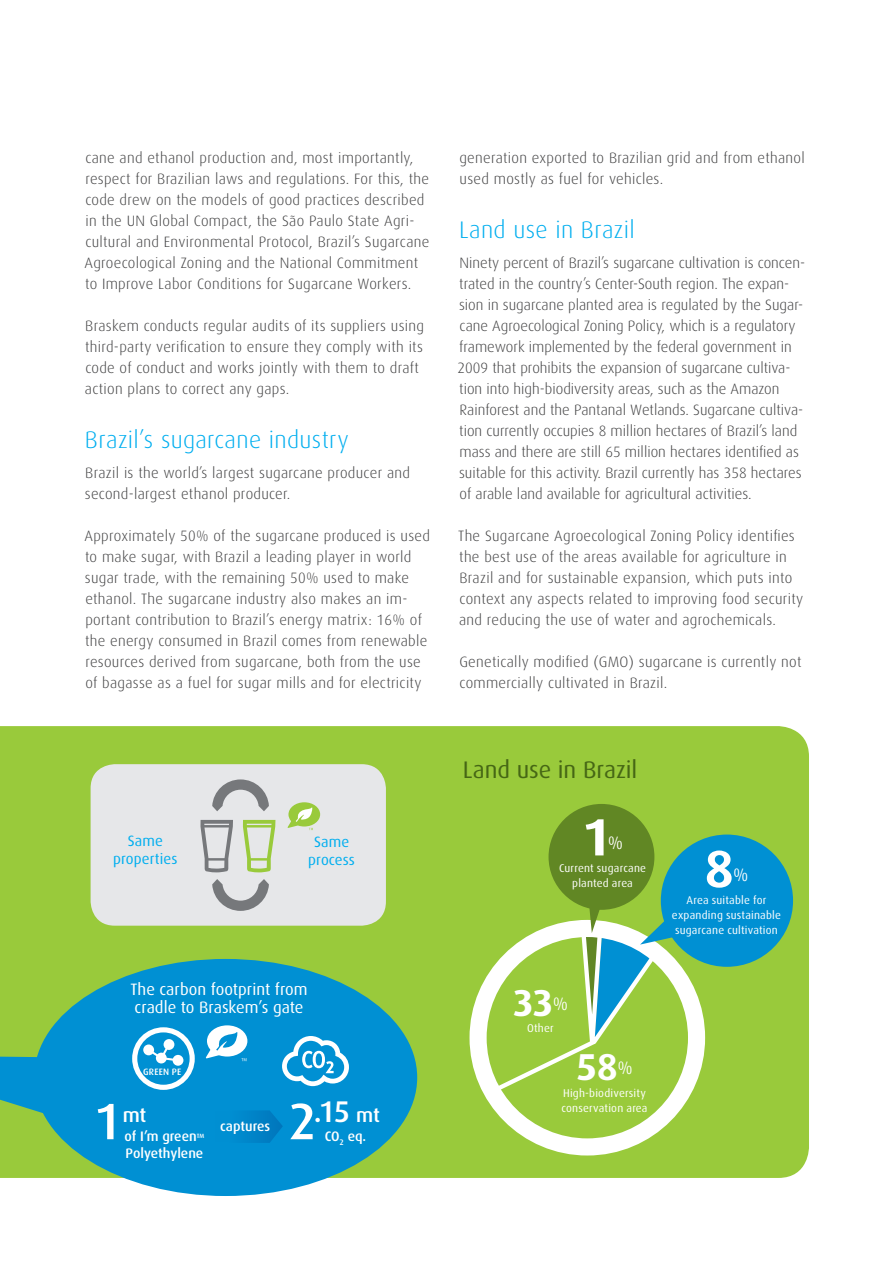
<style>
.page{position:relative;width:893px;height:1263px;background:#fff}
.page>*{position:absolute;margin:0;border:0;box-sizing:border-box;transform-origin:0 0}
.t1{font:700 52.5px "Dax";color:#fff}
.t2{font:500 51.3px "Dax";color:#fff}
.t3{font:700 37.5px "Dax";color:#fff}
.t4{font:500 29.85px "Dax";color:#fff}
.t5{font:300 24px "Dax";letter-spacing:.015em;color:#00aeef}
.t6{font:24px "Dax";letter-spacing:-.005em;color:#466715}
.t7{font:500 19.95px "Dax";color:#fff}
.t8{font:18px "Dax";color:#fff}
.t9{font:16.5px/18px "Dax";color:#fff}
.t10{font:300 15px/21px "Dax";letter-spacing:.02em;color:#3e3e3f}
.t11{font:300 15px/21px "Dax";color:#3e3e3f}
.t12{font:15px/18px "Dax";letter-spacing:.01em;color:#00aeef;text-align:center}
.t13{font:500 13.8px "Dax";color:#fff}
.t14{font:11.25px/15px "Dax";letter-spacing:.02em;color:#fff;text-align:center}
.t15{font:500 9.3px "Dax";letter-spacing:.025em;color:#fff}
.t16{font:500 6.15px "Dax";color:#fff}
.s1{font-size:51.3px}
</style>
<div class="page">
<div style="left:0;top:726px;width:809px;height:452px;background:#99ca3b"></div>
<div style="left:91px;top:764px;width:295px;height:162px;background:#e6e7e9;border-radius:24px"></div>
<div style="left:661px;top:834px;width:132px;height:133px;background:#0090d3;border-radius:50%"></div>
<div style="left:549px;top:804px;width:105px;height:106px;background:#618724;border-radius:50%"></div>
<div style="left:469px;top:920px;width:236px;height:235px;border:17px solid #fff;border-radius:50%"></div>
<svg style="left:480px;top:846px;width:245px;height:255px"></svg>
<div style="left:34px;top:959px;width:383px;height:237px;background:#0090d3;border-radius:50%"></div>
<svg style="left:206px;top:1025px;width:41px;height:36px"></svg>
<svg style="left:249px;top:1110px;width:34px;height:33px"></svg>
<svg style="left:282px;top:1036px;width:67px;height:50px"></svg>
<svg style="left:132px;top:1027px;width:63px;height:63px"></svg>
<svg style="left:0;top:1057px;width:47px;height:63px"></svg>
<svg style="left:212px;top:879px;width:57px;height:32px"></svg>
<svg style="left:212px;top:779px;width:57px;height:32px"></svg>
<svg style="left:200px;top:820px;width:33px;height:52px"></svg>
<svg style="left:243px;top:820px;width:32px;height:52px"></svg>
<svg style="left:287px;top:802px;width:33px;height:28px"></svg>
<p class="t10" style="left:85px;top:147px;width:346px">cane and ethanol production and, most importantly, respect for Brazilian laws and regulations. For this, the code drew on the models of good practices described in the UN Global Compact, the São Paulo State Agri&shy;cultural and Environmental Protocol, Brazil’s Sugarcane Agroecological Zoning and the National Commitment to Improve Labor Conditions for Sugarcane Workers.</p>
<p class="t10" style="left:85px;top:315px;width:341px">Braskem conducts regular audits of its suppliers using third-party verification to ensure they comply with its code of conduct and works jointly with them to draft action plans to correct any gaps.</p>
<h3 class="t5" style="left:85px;top:426px;width:265px">Brazil’s sugarcane industry</h3>
<p class="t10" style="left:85px;top:462px;width:327px">Brazil is the world’s largest sugarcane producer and second-largest ethanol producer.</p>
<p class="t10" style="left:85px;top:525px;width:347px">Approximately 50% of the sugarcane produced is used to make sugar, with Brazil a leading player in world sugar trade, with the remaining 50% used to make ethanol. The sugarcane industry also makes an im&shy;portant contribution to Brazil’s energy matrix: 16% of the energy consumed in Brazil comes from renewable resources derived from sugarcane, both from the use of bagasse as a fuel for sugar mills and for electricity</p>
<p class="t12" style="left:113px;top:832px;width:66px">Same properties</p>
<p class="t12" style="left:308px;top:832px;width:48px">Same process</p>
<p class="t9" style="left:130px;top:980px;width:179px">The carbon footprint from cradle to Braskem’s gate</p>
<p class="t15" style="left:143px;top:1066px;width:40px">GREEN PE</p>
<h2 class="t2" style="left:94px;top:1093px;width:30px">1</h2>
<h3 class="t4" style="left:288px;top:1095px;width:63px"><span class="s1">2</span>.15</h3>
<h3 class="t7" style="left:123px;top:1103px;width:25px">mt</h3>
<h3 class="t7" style="left:356px;top:1103px;width:25px">mt</h3>
<p class="t13" style="left:220px;top:1118px;width:52px">captures</p>
<p class="t13" style="left:125px;top:1129px;width:74px">of I’m green</p>
<p class="t16" style="left:197px;top:1132px;width:9px">TM</p>
<p class="t13" style="left:126px;top:1145px;width:79px">Polyethylene</p>
<p class="t13" style="left:325px;top:1129px;width:43px">CO<sub>2</sub> eq.</p>
<p class="t10" style="left:459px;top:147px;width:347px">generation exported to Brazilian grid and from ethanol used mostly as fuel for vehicles.</p>
<h3 class="t5" style="left:459px;top:216px;width:177px">Land use in Brazil</h3>
<p class="t11" style="left:458px;top:252px;width:349px">Ninety percent of Brazil’s sugarcane cultivation is concen&shy;trated in the country’s Center-South region. The expan&shy;sion in sugarcane planted area is regulated by the Sugar&shy;cane Agroecological Zoning Policy, which is a regulatory framework implemented by the federal government in 2009 that prohibits the expansion of sugarcane cultiva&shy;tion into high-biodiversity areas, such as the Amazon Rainforest and the Pantanal Wetlands. Sugarcane cultiva&shy;tion currently occupies 8 million hectares of Brazil’s land mass and there are still 65 million hectares identified as suitable for this activity. Brazil currently has 358 hectares of arable land available for agricultural activities.</p>
<p class="t10" style="left:458px;top:525px;width:346px">The Sugarcane Agroecological Zoning Policy identifies the best use of the areas available for agriculture in Brazil and for sustainable expansion, which puts into context any aspects related to improving food security and reducing the use of water and agrochemicals.</p>
<p class="t10" style="left:459px;top:651px;width:344px">Genetically modified (GMO) sugarcane is currently not commercially cultivated in Brazil.</p>
<h3 class="t6" style="left:463px;top:757px;width:176px">Land use in Brazil</h3>
<h1 class="t1" style="left:582px;top:808px;width:31px">1</h1>
<p class="t8" style="left:608px;top:833px;width:17px">%</p>
<p class="t14" style="left:559px;top:861px;width:89px">Current sugarcane planted area</p>
<h3 class="t3" style="left:513px;top:981px;width:57px">33<sup>%</sup></h3>
<p class="t14" style="left:527px;top:1021px;width:28px">Other</p>
<h3 class="t3" style="left:576px;top:1046px;width:58px">58<sup>%</sup></h3>
<p class="t14" style="left:561px;top:1085px;width:88px;text-align:left">High-biodiversity conservation area</p>
<h1 class="t1" style="left:704px;top:839px;width:31px">8</h1>
<p class="t8" style="left:733px;top:865px;width:17px">%</p>
<p class="t14" style="left:672px;top:892px;width:111px">Area suitable for expanding sustainable sugarcane cultivation</p>
</div>
